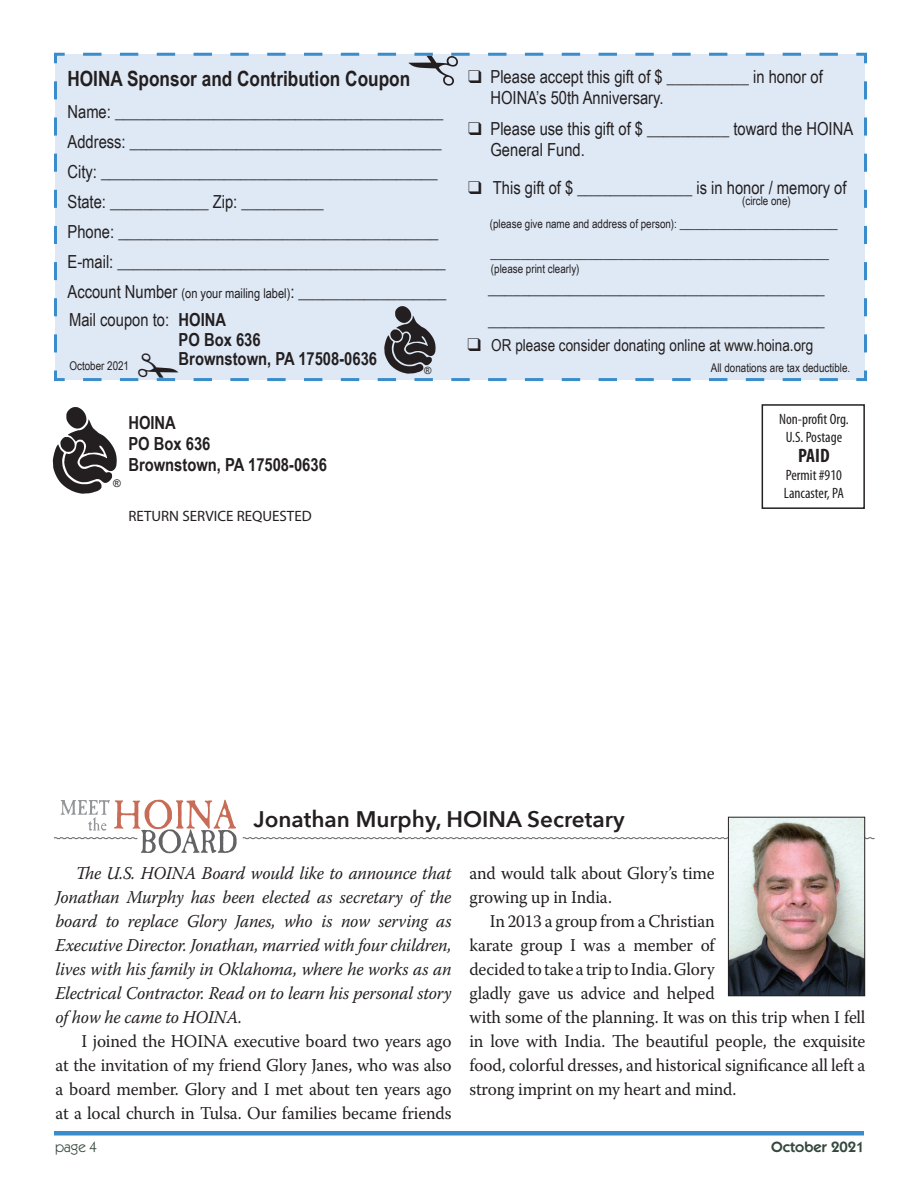
<style>
.page{position:relative;width:918px;height:1188px;background:#fff}
.page>*{position:absolute;margin:0;border:0;box-sizing:border-box;transform-origin:0 0}
.t1{font:600 22.5px "Avenir Next";color:#231f20}
.t2{font:700 21px "Arial Narrow";color:#231f20}
.t3{font:700 condensed 19.5px "Myriad Pro";color:#231f20}
.t4{font:18px/21px "Arial Narrow";color:#231f20}
.t5{font:18px/24px "Warnock Pro";letter-spacing:-.01em;color:#231f20;scale:.96 1}
.t6{font:italic 18px/24px "Warnock Pro";letter-spacing:-.01em;color:#231f20;text-align:justify;scale:.96 1}
.t7{font:700 18px "Arial Narrow";color:#231f20}
.t8{font:16.5px "Arial Narrow";color:#231f20}
.t9{font:condensed 15px "Myriad Pro";color:#231f20}
.t10{font:15px "Myriad Pro";color:#231f20}
.t11{font:600 15px "Itc Kabel";color:#34483c}
.t12{font:15px "Itc Kabel";color:#34483c}
.t13{font:12px "Arial Narrow";color:#231f20}
.t14{font:10.5px "Arial";color:#231f20}
.t15{font:10.05px "Arial";color:#231f20}
.s1{font-size:16.5px}
.s2{font-size:13.5px}
.s3{font-weight:700}
</style>
<div class="page">
<img style="left:52px;top:407px;width:65px;height:87px">
<div style="left:762px;top:404px;width:103px;height:105px;border:2px solid #231f20"></div>
<div style="left:54px;top:52px;width:813px;height:330px;background:#dfe9f5"></div>
<img style="left:379px;top:303px;width:59px;height:49px">
<div style="left:54px;top:1131px;width:810px;height:5px;background:#3a8ccb"></div>
<svg style="left:53px;top:800px;width:822px;height:53px"></svg>
<img style="left:730px;top:819px;width:133px;height:175px">
<div style="left:728px;top:817px;width:137px;height:179px;border:1px solid #231f20"></div>
<svg style="left:74px;top:52px;width:764px;height:35px;background:#d9e5f3"></svg>
<svg style="left:83px;top:352px;width:764px;height:29px;background:#d0deec"></svg>
<p class="t4" style="left:490px;top:65px;width:334px;text-indent:-22px">❑ Please accept this gift of $ __________ in honor of<br>HOINA’s 50th Anniversary.</p>
<p class="t4" style="left:490px;top:118px;width:364px;text-indent:-22px">❑ Please use this gift of $ __________ toward the HOINA<br>General Fund.</p>
<p class="t4" style="left:468px;top:176px;width:380px">❑ This gift of $ ______________ is in honor / memory of</p>
<p class="t13" style="left:490px;top:215px;width:349px">(please give name and address of person): <span class="s1">_____________________</span></p>
<p class="t8" style="left:491px;top:240px;width:340px">_____________________________________________</p>
<p class="t13" style="left:491px;top:260px;width:90px">(please print clearly)</p>
<p class="t4" style="left:488px;top:277px;width:338px">_________________________________________</p>
<p class="t4" style="left:488px;top:308px;width:338px">_________________________________________</p>
<p class="t2" style="left:68px;top:62px;width:344px">HOINA Sponsor and Contribution Coupon</p>
<p class="t4" style="left:68px;top:100px;width:377px">Name: ________________________________________</p>
<p class="t4" style="left:68px;top:130px;width:376px">Address: ______________________________________</p>
<p class="t4" style="left:68px;top:160px;width:372px">City: _________________________________________</p>
<p class="t4" style="left:68px;top:190px;width:258px">State: ____________ Zip: __________</p>
<p class="t4" style="left:68px;top:220px;width:372px">Phone: _______________________________________</p>
<p class="t4" style="left:68px;top:250px;width:380px">E-mail: ________________________________________</p>
<p class="t4" style="left:68px;top:280px;width:380px">Account Number <span class="s2">(on your mailing label)</span>: __________________</p>
<p class="t13" style="left:742px;top:192px;width:50px">(circle one)</p>
<p class="t4" style="left:69px;top:309px;width:159px">Mail coupon to: <span class="s3">HOINA</span></p>
<p class="t7" style="left:179px;top:326px;width:84px">PO Box 636</p>
<p class="t7" style="left:179px;top:346px;width:200px">Brownstown, PA 17508-0636</p>
<p class="t8" style="left:468px;top:333px;width:347px">❑ OR please consider donating online at www.hoina.org</p>
<p class="t13" style="left:69px;top:357px;width:61px">October 2021</p>
<p class="t15" style="left:424px;top:364px;width:9px">®</p>
<p class="t13" style="left:711px;top:359px;width:141px">All donations are tax deductible.</p>
<p class="t14" style="left:113px;top:476px;width:9px">®</p>
<p class="t7" style="left:128px;top:409px;width:49px">HOINA</p>
<p class="t7" style="left:128px;top:430px;width:84px">PO Box 636</p>
<p class="t7" style="left:128px;top:451px;width:200px">Brownstown, PA 17508-0636</p>
<p class="t10" style="left:128px;top:506px;width:185px">RETURN SERVICE REQUESTED</p>
<p class="t1" style="left:254px;top:800px;width:372px">Jonathan Murphy, HOINA Secretary</p>
<p class="t9" style="left:779px;top:410px;width:71px">Non-profit Org.</p>
<p class="t9" style="left:786px;top:428px;width:58px">U.S. Postage</p>
<p class="t3" style="left:798px;top:443px;width:33px">PAID</p>
<p class="t9" style="left:786px;top:466px;width:58px">Permit #910</p>
<p class="t9" style="left:784px;top:484px;width:61px">Lancaster, PA</p>
<p class="t6" style="left:56px;top:861px;width:414px;text-indent:20px">The U.S. HOINA Board would like to announce that Jonathan Murphy has been elected as secretary of the board to replace Glory Janes, who is now serving as Executive Director. Jonathan, married with four children, lives with his family in Oklahoma, where he works as an Electrical Contractor. Read on to learn his personal story of how he came to HOINA.</p>
<p class="t5" style="left:56px;top:1029px;width:414px;text-align:justify;text-indent:26px">I joined the HOINA executive board two years ago at the invitation of my friend Glory Janes, who was also a board member. Glory and I met about ten years ago at a local church in Tulsa. Our families became friends</p>
<p class="t5" style="left:470px;top:861px;width:257px">and would talk about Glory’s time growing up in India.</p>
<p class="t5" style="left:470px;top:909px;width:414px;text-indent:20px">In 2013 a group from a Christian<br>karate group I was a member of<br>decided to take a trip to India. Glory<br>gladly gave us advice and helped<br>with some of the planning. It was on this trip when I fell in love with India. The beautiful people, the exquisite food, colorful dresses, and historical significance all left a strong imprint on my heart and mind.</p>
<p class="t12" style="left:55px;top:1138px;width:44px">page 4</p>
<p class="t11" style="left:771px;top:1138px;width:95px">October 2021</p>
</div>
